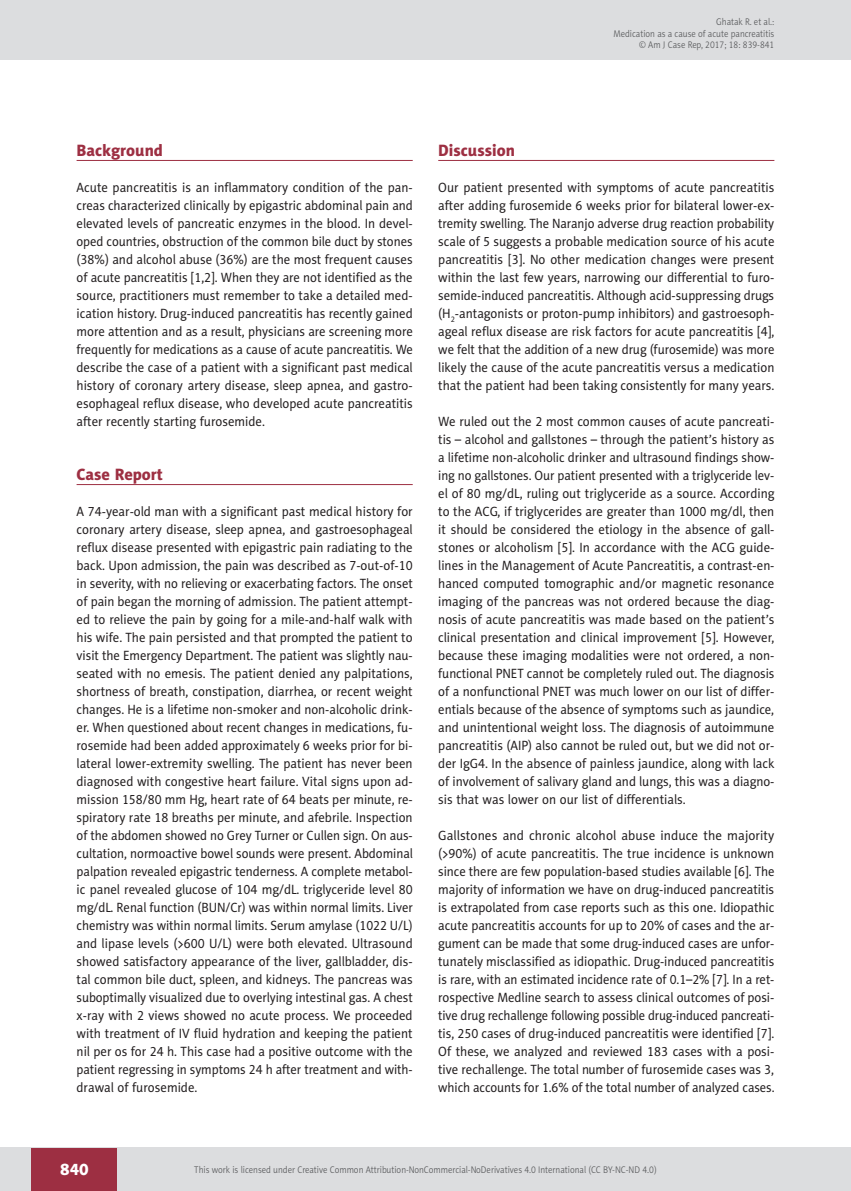
<style>
.page{position:relative;width:851px;height:1191px;background:#fff}
.page>*{position:absolute;margin:0;border:0;box-sizing:border-box;transform-origin:0 0}
.AJCR_Headline_1{font:16.5px "Naomi Sans EFN Heavy";color:#9d2f42}
.t1{font:16.5px "Naomi Sans EFN Heavy";color:#fff}
.AJCR_Body{font:13.5px/18px "Naomi Sans EFN";color:#231f20;text-align:justify;scale:.95 1}
.AJCR_Body-2{font:13.5px/18px "Naomi Sans EFN";color:#231f20;text-align:justify}
.AJCR_pagina_zywa{font:9.75px/11.2px "Naomi Sans EFN Light";color:#57585a;text-align:right;scale:.9 1}
.AJCR_pagina_sygnatur{font:9.75px "Naomi Sans EFN Light";color:#57585a;scale:.9 1}
</style>
<div class="page">
<hr style="left:77px;top:160px;width:335px;height:1px;background:#9d2f42">
<hr style="left:77px;top:484px;width:335px;height:1px;background:#9d2f42">
<hr style="left:438px;top:160px;width:336px;height:1px;background:#9d2f42">
<div style="left:0;top:1148px;width:850px;height:43px;background:#dcdddf"></div>
<div style="left:32px;top:1147px;width:85px;height:43px;background:#9d2f42"></div>
<div style="left:0;top:0;width:850px;height:60px;background:#dcdddf"></div>
<hr style="left:850px;top:0;width:1px;height:60px;background:#dcdddf">
<p class="AJCR_pagina_zywa" style="left:613px;top:16px;width:180px">Ghatak R. et al.:<br>Medication as a cause of acute pancreatitis</p>
<p class="AJCR_pagina_sygnatur" style="left:639px;top:39px;width:152px">© Am J Case Rep, 2017; 18: 839-841</p>
<p class="AJCR_Headline_1" style="left:77px;top:140px;width:88px">Background</p>
<p class="AJCR_Body" style="left:77px;top:178px;width:355px">Acute pancreatitis is an inflammatory condition of the pan&shy;creas characterized clinically by epigastric abdominal pain and elevated levels of pancreatic enzymes in the blood. In devel&shy;oped countries, obstruction of the common bile duct by stones (38%) and alcohol abuse (36%) are the most frequent causes of acute pancreatitis [1,2]. When they are not identified as the source, practitioners must remember to take a detailed med&shy;ication history. Drug-induced pancreatitis has recently gained more attention and as a result, physicians are screening more frequently for medications as a cause of acute pancreatitis. We describe the case of a patient with a significant past medical history of coronary artery disease, sleep apnea, and gastro&shy;esophageal reflux disease, who developed acute pancreatitis after recently starting furosemide.</p>
<p class="AJCR_Headline_1" style="left:77px;top:464px;width:88px">Case Report</p>
<p class="AJCR_Body" style="left:77px;top:502px;width:355px">A 74-year-old man with a significant past medical history for coronary artery disease, sleep apnea, and gastroesophageal reflux disease presented with epigastric pain radiating to the back. Upon admission, the pain was described as 7-out-of-10 in severity, with no relieving or exacerbating factors. The onset of pain began the morning of admission. The patient attempt&shy;ed to relieve the pain by going for a mile-and-half walk with his wife. The pain persisted and that prompted the patient to visit the Emergency Department. The patient was slightly nau&shy;seated with no emesis. The patient denied any palpitations, shortness of breath, constipation, diarrhea, or recent weight changes. He is a lifetime non-smoker and non-alcoholic drink&shy;er. When questioned about recent changes in medications, fu&shy;rosemide had been added approximately 6 weeks prior for bi&shy;lateral lower-extremity swelling. The patient has never been diagnosed with congestive heart failure. Vital signs upon ad&shy;mission 158/80 mm Hg, heart rate of 64 beats per minute, re&shy;spiratory rate 18 breaths per minute, and afebrile. Inspection of the abdomen showed no Grey Turner or Cullen sign. On aus&shy;cultation, normoactive bowel sounds were present. Abdominal palpation revealed epigastric tenderness. A complete metabol&shy;ic panel revealed glucose of 104 mg/dL. triglyceride level 80 mg/dL. Renal function (BUN/Cr) was within normal limits. Liver chemistry was within normal limits. Serum amylase (1022 U/L) and lipase levels (&gt;600 U/L) were both elevated. Ultrasound showed satisfactory appearance of the liver, gallbladder, dis&shy;tal common bile duct, spleen, and kidneys. The pancreas was suboptimally visualized due to overlying intestinal gas. A chest x-ray with 2 views showed no acute process. We proceeded with treatment of IV fluid hydration and keeping the patient nil per os for 24 h. This case had a positive outcome with the patient regressing in symptoms 24 h after treatment and with&shy;drawal of furosemide.</p>
<p class="AJCR_Headline_1" style="left:438px;top:140px;width:78px">Discussion</p>
<p class="AJCR_Body" style="left:438px;top:178px;width:355px">Our patient presented with symptoms of acute pancreatitis after adding furosemide 6 weeks prior for bilateral lower-ex&shy;tremity swelling. The Naranjo adverse drug reaction probability scale of 5 suggests a probable medication source of his acute pancreatitis [3]. No other medication changes were present within the last few years, narrowing our differential to furo&shy;semide-induced pancreatitis. Although acid-suppressing drugs (H<sub>2</sub>-antagonists or proton-pump inhibitors) and gastroesoph&shy;ageal reflux disease are risk factors for acute pancreatitis [4], we felt that the addition of a new drug (furosemide) was more likely the cause of the acute pancreatitis versus a medication that the patient had been taking consistently for many years.</p>
<p class="AJCR_Body" style="left:438px;top:412px;width:355px">We ruled out the 2 most common causes of acute pancreati&shy;tis – alcohol and gallstones – through the patient’s history as a lifetime non-alcoholic drinker and ultrasound findings show&shy;ing no gallstones. Our patient presented with a triglyceride lev&shy;el of 80 mg/dL, ruling out triglyceride as a source. According to the ACG, if triglycerides are greater than 1000 mg/dl, then it should be considered the etiology in the absence of gall&shy;stones or alcoholism [5]. In accordance with the ACG guide&shy;lines in the Management of Acute Pancreatitis, a contrast-en&shy;hanced computed tomographic and/or magnetic resonance imaging of the pancreas was not ordered because the diag&shy;nosis of acute pancreatitis was made based on the patient’s clinical presentation and clinical improvement [5]. However, because these imaging modalities were not ordered, a non&shy;functional PNET cannot be completely ruled out. The diagnosis of a nonfunctional PNET was much lower on our list of differ&shy;entials because of the absence of symptoms such as jaundice, and unintentional weight loss. The diagnosis of autoimmune pancreatitis (AIP) also cannot be ruled out, but we did not or&shy;der IgG4. In the absence of painless jaundice, along with lack of involvement of salivary gland and lungs, this was a diagno&shy;sis that was lower on our list of differentials.</p>
<p class="AJCR_Body-2" style="left:438px;top:826px;width:338px">Gallstones and chronic alcohol abuse induce the majority (&gt;90%) of acute pancreatitis. The true incidence is unknown since there are few population-based studies available [6]. The majority of information we have on drug-induced pancreatitis is extrapolated from case reports such as this one. Idiopathic acute pancreatitis accounts for up to 20% of cases and the ar&shy;gument can be made that some drug-induced cases are unfor&shy;tunately misclassified as idiopathic. Drug-induced pancreatitis is rare, with an estimated incidence rate of 0.1–2% [7]. In a ret&shy;rospective Medline search to assess clinical outcomes of posi&shy;tive drug rechallenge following possible drug-induced pancreati&shy;tis, 250 cases of drug-induced pancreatitis were identified [7].<br>Of these, we analyzed and reviewed 183 cases with a posi&shy;tive rechallenge. The total number of furosemide cases was 3, which accounts for 1.6% of the total number of analyzed cases.</p>
<p class="t1" style="left:60px;top:1159px;width:30px">840</p>
<p class="AJCR_pagina_zywa" style="left:194px;top:1164px;width:515px">This work is licensed under Creative Common Attribution-NonCommercial-NoDerivatives 4.0 International (CC BY-NC-ND 4.0)</p>
</div>
